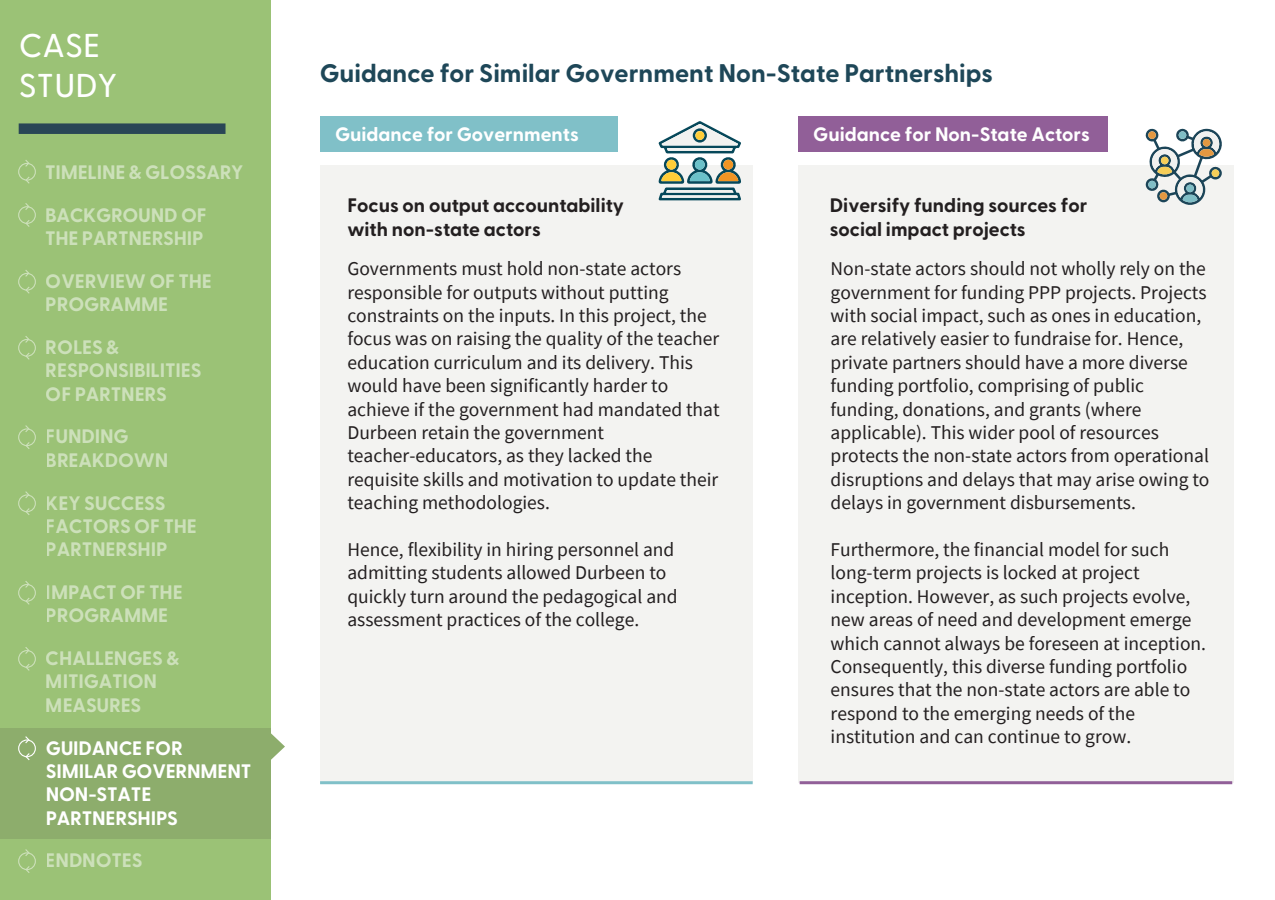
<style>
.page{position:relative;width:1275px;height:900px;background:#fff}
.page>*{position:absolute;margin:0;border:0;box-sizing:border-box;transform-origin:0 0}
.t1{font:500 33px/39.6px "Greycliff CF";color:#fff}
.t2{font:700 25.5px "Greycliff CF";color:#1e4758}
.t3{font:19.5px/23.4px "Source Sans Pro";color:#231f20}
.t4{font:700 19.5px/23.4px "Greycliff CF";letter-spacing:-.01em;color:#fff}
.t5{font:700 19.5px/23.4px "Greycliff CF";color:#231f20}
</style>
<div class="page">
<div style="left:320px;top:117px;width:298px;height:35px;background:#80c0c8"></div>
<div style="left:798px;top:117px;width:310px;height:35px;background:#915f98"></div>
<div style="left:320px;top:166px;width:433px;height:617px;background:#f3f3f1"></div>
<div style="left:798px;top:166px;width:436px;height:617px;background:#f3f3f1"></div>
<hr style="left:320px;top:781px;width:433px;height:3px;background:#80c0c8">
<hr style="left:800px;top:781px;width:432px;height:3px;background:#915f98">
<svg style="left:1145px;top:128px;width:77px;height:77px"></svg>
<div style="left:1186px;top:185px;width:8px;height:7px;background:#80bec6;border-radius:50%"></div>
<div style="left:1160px;top:192px;width:7px;height:8px;background:#e39841;border-radius:50%"></div>
<div style="left:1179px;top:131px;width:7px;height:8px;background:#80bec6;border-radius:50%"></div>
<div style="left:1203px;top:139px;width:7px;height:8px;background:#e39841;border-radius:50%"></div>
<div style="left:1148px;top:181px;width:8px;height:7px;background:#80bec6;border-radius:50%"></div>
<div style="left:1161px;top:157px;width:7px;height:7px;background:#f6ce58;border-radius:50%"></div>
<div style="left:1148px;top:131px;width:8px;height:8px;background:#e39841;border-radius:50%"></div>
<div style="left:1212px;top:169px;width:7px;height:8px;background:#f6ce58;border-radius:50%"></div>
<svg style="left:658px;top:121px;width:83px;height:79px"></svg>
<div style="left:0;top:0;width:270px;height:900px;background:#9bc276"></div>
<div style="left:0;top:728px;width:270px;height:111px;background:#8dad6c"></div>
<svg style="left:270px;top:733px;width:15px;height:28px"></svg>
<div style="left:18px;top:206px;width:18px;height:18px;border:1px solid #fff;border-radius:50%"></div>
<svg style="left:25px;top:220px;width:6px;height:7px"></svg>
<svg style="left:24px;top:203px;width:6px;height:7px"></svg>
<div style="left:18px;top:163px;width:18px;height:18px;border:1px solid #fff;border-radius:50%"></div>
<svg style="left:25px;top:176px;width:6px;height:8px"></svg>
<svg style="left:24px;top:160px;width:6px;height:7px"></svg>
<div style="left:18px;top:339px;width:18px;height:18px;border:1px solid #fff;border-radius:50%"></div>
<svg style="left:25px;top:353px;width:6px;height:7px"></svg>
<svg style="left:24px;top:336px;width:6px;height:7px"></svg>
<div style="left:18px;top:428px;width:18px;height:18px;border:1px solid #fff;border-radius:50%"></div>
<svg style="left:25px;top:442px;width:6px;height:7px"></svg>
<svg style="left:24px;top:425px;width:6px;height:7px"></svg>
<div style="left:18px;top:494px;width:18px;height:18px;border:1px solid #fff;border-radius:50%"></div>
<svg style="left:25px;top:508px;width:6px;height:7px"></svg>
<svg style="left:24px;top:491px;width:6px;height:7px"></svg>
<div style="left:18px;top:584px;width:18px;height:18px;border:1px solid #fff;border-radius:50%"></div>
<svg style="left:25px;top:598px;width:6px;height:7px"></svg>
<svg style="left:24px;top:581px;width:6px;height:7px"></svg>
<div style="left:18px;top:650px;width:18px;height:18px;border:1px solid #fff;border-radius:50%"></div>
<svg style="left:25px;top:664px;width:6px;height:7px"></svg>
<svg style="left:24px;top:647px;width:6px;height:7px"></svg>
<div style="left:18px;top:739px;width:18px;height:18px;border:1px solid #fff;border-radius:50%"></div>
<svg style="left:25px;top:753px;width:6px;height:8px"></svg>
<svg style="left:24px;top:736px;width:6px;height:8px"></svg>
<div style="left:18px;top:852px;width:18px;height:18px;border:1px solid #fff;border-radius:50%"></div>
<svg style="left:25px;top:866px;width:6px;height:7px"></svg>
<svg style="left:24px;top:849px;width:6px;height:7px"></svg>
<div style="left:19px;top:123px;width:207px;height:11px;background:#294656"></div>
<div style="left:18px;top:273px;width:18px;height:18px;border:1px solid #fff;border-radius:50%"></div>
<svg style="left:25px;top:286px;width:6px;height:8px"></svg>
<svg style="left:24px;top:270px;width:6px;height:7px"></svg>
<h1 class="t1" style="left:19px;top:23px;width:100px">CASE<br>STUDY</h1>
<p class="t4" style="left:45px;top:159px;width:200px">TIMELINE &amp; GLOSSARY</p>
<p class="t4" style="left:45px;top:202px;width:163px">BACKGROUND OF<br>THE PARTNERSHIP</p>
<p class="t4" style="left:46px;top:268px;width:168px">OVERVIEW OF THE<br>PROGRAMME</p>
<p class="t4" style="left:46px;top:335px;width:157px">ROLES &amp;<br>RESPONSIBILITIES<br>OF PARTNERS</p>
<p class="t4" style="left:46px;top:424px;width:124px">FUNDING<br>BREAKDOWN</p>
<p class="t4" style="left:46px;top:490px;width:153px">KEY SUCCESS<br>FACTORS OF THE<br>PARTNERSHIP</p>
<p class="t4" style="left:46px;top:580px;width:138px">IMPACT OF THE<br>PROGRAMME</p>
<p class="t4" style="left:46px;top:646px;width:135px">CHALLENGES &amp;<br>MITIGATION<br>MEASURES</p>
<p class="t4" style="left:46px;top:735px;width:207px">GUIDANCE FOR<br>SIMILAR GOVERNMENT<br>NON-STATE<br>PARTNERSHIPS</p>
<p class="t4" style="left:46px;top:848px;width:98px">ENDNOTES</p>
<h2 class="t2" style="left:320px;top:53px;width:675px">Guidance for Similar Government Non-State Partnerships</h2>
<p class="t4" style="left:335px;top:122px;width:245px">Guidance for Governments</p>
<p class="t4" style="left:813px;top:122px;width:278px">Guidance for Non-State Actors</p>
<p class="t5" style="left:347px;top:193px;width:278px">Focus on output accountability with non-state actors</p>
<p class="t3" style="left:347px;top:257px;width:374px">Governments must hold non-state actors responsible for outputs without putting constraints on the inputs. In this project, the focus was on raising the quality of the teacher education curriculum and its delivery. This would have been significantly harder to achieve if the government had mandated that Durbeen retain the government teacher-educators, as they lacked the requisite skills and motivation to update their teaching methodologies.</p>
<p class="t3" style="left:347px;top:538px;width:332px">Hence, flexibility in hiring personnel and admitting students allowed Durbeen to quickly turn around the pedagogical and assessment practices of the college.</p>
<p class="t5" style="left:830px;top:193px;width:259px">Diversify funding sources for social impact projects</p>
<p class="t3" style="left:831px;top:257px;width:380px">Non-state actors should not wholly rely on the government for funding PPP projects. Projects with social impact, such as ones in education, are relatively easier to fundraise for. Hence, private partners should have a more diverse funding portfolio, comprising of public funding, donations, and grants (where applicable). This wider pool of resources protects the non-state actors from operational disruptions and delays that may arise owing to delays in government disbursements.</p>
<p class="t3" style="left:831px;top:538px;width:377px">Furthermore, the financial model for such long-term projects is locked at project inception. However, as such projects evolve, new areas of need and development emerge which cannot always be foreseen at inception.<br>Consequently, this diverse funding portfolio ensures that the non-state actors are able to respond to the emerging needs of the institution and can continue to grow.</p>
</div>
